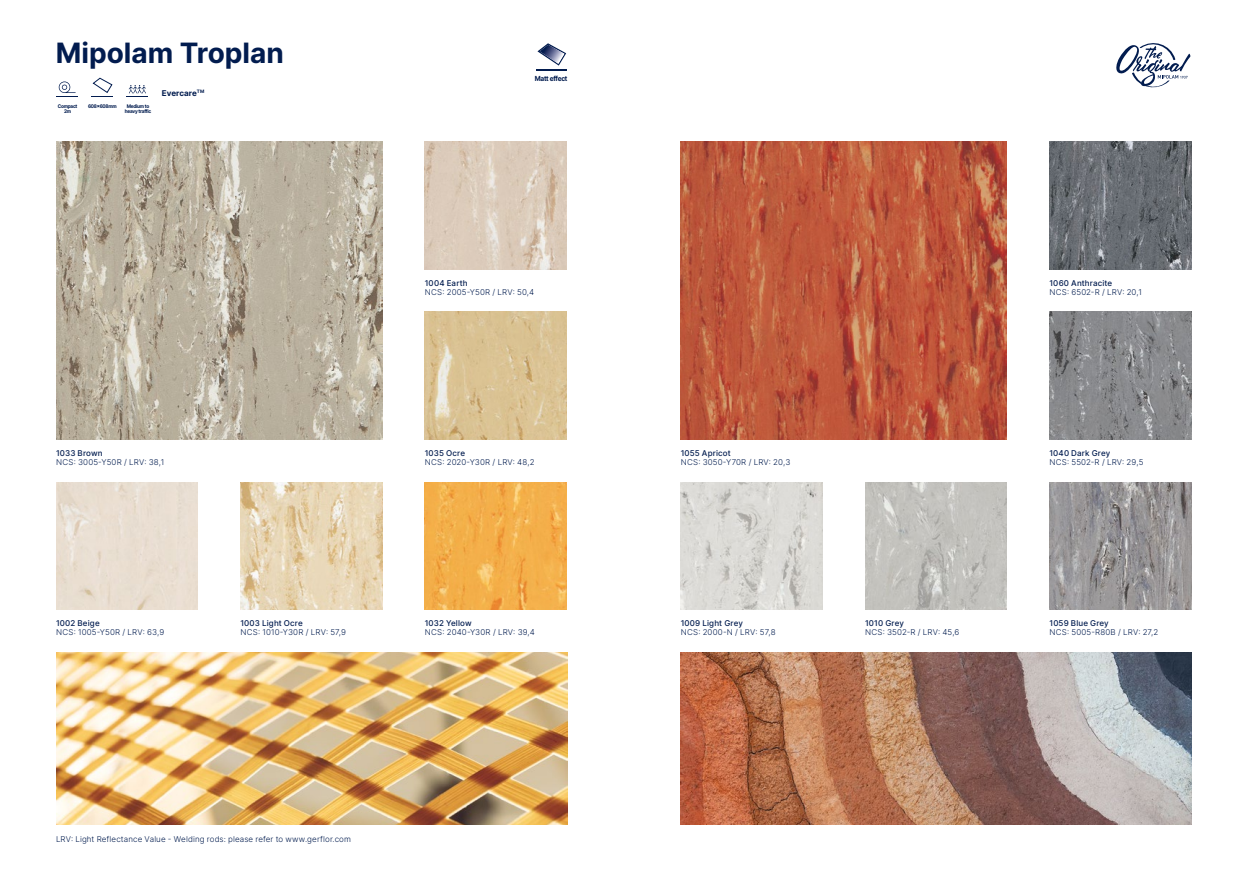
<style>
.page{position:relative;width:1248px;height:879px;background:#fff}
.page>*{position:absolute;margin:0;border:0;box-sizing:border-box;transform-origin:0 0}
.t1{font:700 28px "Inter";color:#021c4f}
.t2{font:300 8px "Inter";letter-spacing:.015em;color:#021c4f}
.t3{font:500 8px "Inter";letter-spacing:.015em;color:#021c4f}
.t4{font:700 8px "Inter";color:#021c4f}
.t5{font:700 7px "Inter";letter-spacing:-.05em;color:#021c4f;scale:.94 1}
.t6{font:700 5px/5px "Inter";letter-spacing:-.05em;color:#021c4f;text-align:center;scale:.94 1}
</style>
<div class="page">
<svg style="left:537px;top:43px;width:29px;height:23px"></svg>
<hr style="left:536px;top:70px;width:30px;height:1px;background:#021c4f">
<svg style="left:57px;top:81px;width:21px;height:16px"></svg>
<svg style="left:92px;top:77px;width:21px;height:20px"></svg>
<svg style="left:126px;top:85px;width:22px;height:12px"></svg>
<svg style="left:1116px;top:43px;width:74px;height:45px"></svg>
<img style="left:56px;top:652px;width:511px;height:172px">
<img style="left:680px;top:652px;width:511px;height:172px">
<img style="left:56px;top:142px;width:326px;height:297px">
<img style="left:680px;top:142px;width:326px;height:297px">
<img style="left:425px;top:142px;width:141px;height:127px">
<img style="left:1049px;top:142px;width:142px;height:127px">
<img style="left:425px;top:312px;width:141px;height:127px">
<img style="left:1049px;top:312px;width:142px;height:127px">
<img style="left:425px;top:482px;width:141px;height:127px">
<img style="left:1049px;top:482px;width:142px;height:127px">
<img style="left:240px;top:482px;width:142px;height:127px">
<img style="left:865px;top:482px;width:141px;height:127px">
<div style="left:56px;top:482px;width:142px;height:127px;background:#e9ded1"></div>
<img style="left:680px;top:482px;width:142px;height:127px">
<h1 class="t1" style="left:56px;top:33px;width:230px">Mipolam Troplan</h1>
<p class="t6" style="left:58px;top:103px;width:22px">Compact<br>2m</p>
<p class="t6" style="left:88px;top:103px;width:32px">608x608mm</p>
<p class="t6" style="left:125px;top:103px;width:30px">Medium to heavy traffic</p>
<p class="t4" style="left:162px;top:87px;width:44px">Evercare<sup>TM</sup></p>
<p class="t3" style="left:56px;top:447px;width:48px">1033 Brown</p>
<p class="t2" style="left:56px;top:456px;width:110px">NCS: 3005-Y50R / LRV: 38,1</p>
<p class="t3" style="left:56px;top:617px;width:45px">1002 Beige</p>
<p class="t2" style="left:56px;top:626px;width:110px">NCS: 1005-Y50R / LRV: 63,9</p>
<p class="t3" style="left:240px;top:617px;width:64px">1003 Light Ocre</p>
<p class="t2" style="left:240px;top:626px;width:107px">NCS: 1010-Y30R / LRV: 57,9</p>
<p class="t5" style="left:535px;top:74px;width:36px">Matt effect</p>
<p class="t3" style="left:425px;top:277px;width:44px">1004 Earth</p>
<p class="t2" style="left:425px;top:286px;width:111px">NCS: 2005-Y50R / LRV: 50,4</p>
<p class="t3" style="left:425px;top:447px;width:42px">1035 Ocre</p>
<p class="t2" style="left:425px;top:456px;width:111px">NCS: 2020-Y30R / LRV: 48,2</p>
<p class="t3" style="left:425px;top:617px;width:48px">1032 Yellow</p>
<p class="t2" style="left:425px;top:626px;width:111px">NCS: 2040-Y30R / LRV: 39,4</p>
<p class="t2" style="left:56px;top:833px;width:296px">LRV: Light Reflectance Value - Welding rods: please refer to www.gerflor.com</p>
<p class="t3" style="left:680px;top:447px;width:51px">1055 Apricot</p>
<p class="t2" style="left:680px;top:456px;width:111px">NCS: 3050-Y70R / LRV: 20,3</p>
<p class="t3" style="left:680px;top:617px;width:64px">1009 Light Grey</p>
<p class="t2" style="left:680px;top:626px;width:96px">NCS: 2000-N / LRV: 57,8</p>
<p class="t3" style="left:865px;top:617px;width:40px">1010 Grey</p>
<p class="t2" style="left:865px;top:626px;width:96px">NCS: 3502-R / LRV: 45,6</p>
<p class="t3" style="left:1049px;top:277px;width:64px">1060 Anthracite</p>
<p class="t2" style="left:1049px;top:286px;width:94px">NCS: 6502-R / LRV: 20,1</p>
<p class="t3" style="left:1049px;top:447px;width:62px">1040 Dark Grey</p>
<p class="t2" style="left:1049px;top:456px;width:95px">NCS: 5502-R / LRV: 29,5</p>
<p class="t3" style="left:1049px;top:617px;width:61px">1059 Blue Grey</p>
<p class="t2" style="left:1049px;top:626px;width:110px">NCS: 5005-R80B / LRV: 27,2</p>
</div>
